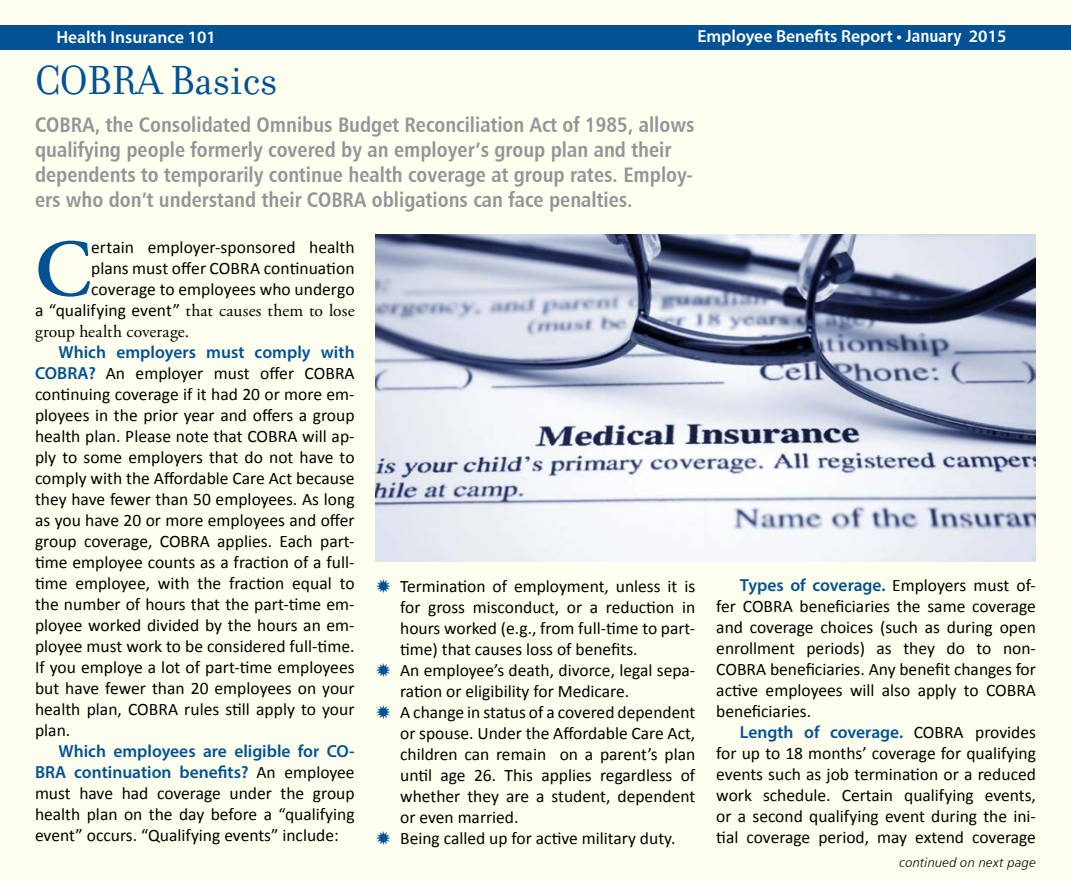
<style>
.page{position:relative;width:1071px;height:882px;background:#fff}
.page>*{position:absolute;margin:0;border:0;box-sizing:border-box;transform-origin:0 0}
.t1{font:600 80.85px "Adobe Garamond Pro";color:#005295}
.t2{font:43.75px "Filosofia";color:#005295}
.t3{font:21px/25.2px "Humanist 777 BT Bold Condensed B";color:#939598}
.t4{font:17.5px/21px "Calibri";color:#000;text-align:justify}
.t5{font:600 17.5px/21px "Myriad Pro";color:#005295;text-align:right}
.t6{font:17.5px/21px "Adobe Garamond Pro";letter-spacing:.005em;color:#000}
.t7{font:600 17.5px "Myriad Pro";color:#fff}
.t8{font:13.12px "Humanist 777 BT Light Italic B";letter-spacing:.015em;color:#000}
.s1{font-family:"Humanist 777 BT Bold Condensed B";font-weight:400}
.s2{font-family:"Calibri"}
.s3{font-family:"Myriad Pro";font-weight:600;color:#005295}
.s4{font-family:"Calibri";font-weight:400;color:#000}
</style>
<div class="page">
<div style="left:1px;top:1px;width:1070px;height:881px;background:#fffff0"></div>
<div style="left:0;top:25px;width:1071px;height:24px;background:#005295"></div>
<img style="left:376px;top:234px;width:660px;height:328px">
<p class="t7" style="left:56px;top:26px;width:161px">Health Insurance 101</p>
<p class="t7" style="left:697px;top:25px;width:310px">Employee Benefits Report • <span class="s1">January</span> 2015</p>
<h2 class="t2" style="left:35px;top:56px;width:244px">COBRA Basics</h2>
<p class="t3" style="left:35px;top:111px;width:661px">COBRA, the Consolidated Omnibus Budget Reconciliation Act of 1985, allows qualifying people formerly covered by an employer’s group plan and their dependents to temporarily continue health coverage at group rates. Employ&shy;ers who don’t understand their COBRA obligations can face penalties.</p>
<h1 class="t1" style="left:35px;top:223px;width:58px">C</h1>
<p class="t4" style="left:91px;top:237px;width:265px">ertain employer-sponsored health plans must offer COBRA continuation coverage to employees who undergo</p>
<p class="t6" style="left:35px;top:301px;width:321px"><span class="s2">a “qualifying event”</span> that causes them to lose group health coverage.</p>
<p class="t5" style="left:59px;top:341px;width:298px">Which employers must comply with</p>
<p class="t4" style="left:35px;top:363px;width:321px"><span class="s3">COBRA?</span> An employer must offer COBRA continuing coverage if it had 20 or more em&shy;ployees in the prior year and offers a group health plan. Please note that COBRA will ap&shy;ply to some employers that do not have to comply with the Affordable Care Act because they have fewer than 50 employees. As long as you have 20 or more employees and offer group coverage, COBRA applies. Each part&shy;time employee counts as a fraction of a full&shy;time employee, with the fraction equal to the number of hours that the part-time em&shy;ployee worked divided by the hours an em&shy;ployee must work to be considered full-time.<br>If you employe a lot of part-time employees but have fewer than 20 employees on your health plan, COBRA rules still apply to your plan.</p>
<p class="t5" style="left:35px;top:740px;width:321px">Which employees are eligible for CO-<br>BRA continuation benefits? <span class="s4">An employee</span></p>
<p class="t4" style="left:35px;top:783px;width:321px">must have had coverage under the group health plan on the day before a “qualifying event” occurs. “Qualifying events” include:</p>
<p class="t4" style="left:400px;top:575px;width:297px;text-align:left">Termination of employment, unless it is for gross misconduct, or a reduction in hours worked (e.g., from full-time to part&shy;time) that causes loss of benefits.<br>An employee’s death, divorce, legal sepa&shy;ration or eligibility for Medicare.<br>A change in status of a covered dependent or spouse. Under the Affordable Care Act, children can remain on a parent’s plan until age 26. This applies regardless of whether they are a student, dependent or even married.<br>Being called up for active military duty.</p>
<p class="t5" style="left:740px;top:574px;width:298px">Types of coverage. <span class="s4">Employers must of-</span></p>
<p class="t4" style="left:716px;top:595px;width:321px">fer COBRA beneficiaries the same coverage and coverage choices (such as during open enrollment periods) as they do to non-COBRA beneficiaries. Any benefit changes for active employees will also apply to COBRA beneficiaries.</p>
<p class="t5" style="left:740px;top:721px;width:298px">Length of coverage. <span class="s4">COBRA provides</span></p>
<p class="t4" style="left:716px;top:742px;width:321px">for up to 18 months’ coverage for qualifying events such as job termination or a reduced work schedule. Certain qualifying events, or a second qualifying event during the ini&shy;tial coverage period, may extend coverage</p>
<p class="t8" style="left:900px;top:855px;width:138px">continued on next page</p>
</div>
